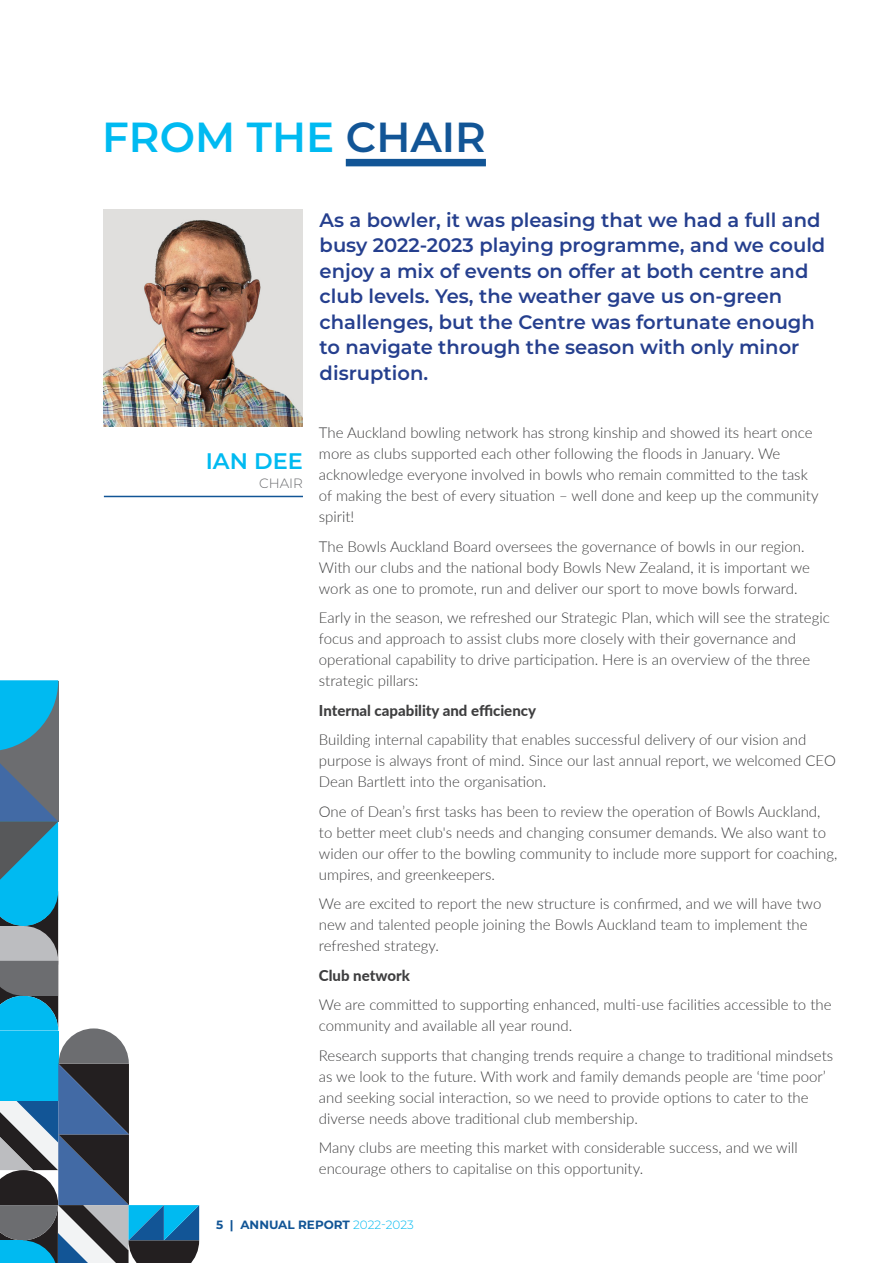
<style>
.page{position:relative;width:893px;height:1263px;background:#fff}
.page>*{position:absolute;margin:0;border:0;box-sizing:border-box;transform-origin:0 0}
.t1{font:600 42px "Montserrat";color:#00baf1}
.t2{font:600 22.5px "Montserrat";color:#00baf1}
.t3{font:600 19.5px/25.5px "Montserrat";color:#253f8e}
.New_body{font:300 15px/21px "Lato";color:#3e3e3f}
.New_body-2{font:800 15px "Lato";color:#3e3e3f}
.t4{font:300 13.5px "Montserrat";color:#6c6d70}
.t5{font:700 12px "Montserrat";color:#125596}
.s1{color:#125596}
.s2{font-weight:300;color:#00baf1}
</style>
<div class="page">
<img style="left:104px;top:210px;width:199px;height:216px">
<div style="left:346px;top:159px;width:140px;height:7px;background:#125596"></div>
<hr style="left:104px;top:496px;width:199px;height:1px;background:#125596">
<div style="left:0;top:681px;width:58px;height:140px;background:#6c6d70"></div>
<svg style="left:0;top:680px;width:58px;height:71px"></svg>
<svg style="left:0;top:763px;width:199px;height:500px"></svg>
<p class="t1" style="left:102px;top:107px;width:385px">FROM THE <span class="s1">CHAIR</span></p>
<p class="t3" style="left:320px;top:206px;width:507px">As a bowler, it was pleasing that we had a full and busy 2022-2023 playing programme, and we could enjoy a mix of events on offer at both centre and club levels. Yes, the weather gave us on-green challenges, but the Centre was fortunate enough to navigate through the season with only minor disruption.</p>
<p class="t2" style="left:206px;top:445px;width:99px">IAN DEE</p>
<p class="t4" style="left:259px;top:474px;width:45px">CHAIR</p>
<p class="New_body" style="left:319px;top:422px;width:501px">The Auckland bowling network has strong kinship and showed its heart once more as clubs supported each other following the floods in January. We acknowledge everyone involved in bowls who remain committed to the task of making the best of every situation – well done and keep up the community spirit!</p>
<p class="New_body" style="left:319px;top:535px;width:493px">The Bowls Auckland Board oversees the governance of bowls in our region.<br>With our clubs and the national body Bowls New Zealand, it is important we work as one to promote, run and deliver our sport to move bowls forward.</p>
<p class="New_body" style="left:319px;top:607px;width:512px">Early in the season, we refreshed our Strategic Plan, which will see the strategic focus and approach to assist clubs more closely with their governance and operational capability to drive participation. Here is an overview of the three strategic pillars:</p>
<p class="New_body-2" style="left:319px;top:699px;width:219px">Internal capability and efficiency</p>
<p class="New_body" style="left:319px;top:729px;width:518px">Building internal capability that enables successful delivery of our vision and purpose is always front of mind. Since our last annual report, we welcomed CEO<br>Dean Bartlett into the organisation.</p>
<p class="New_body" style="left:319px;top:800px;width:520px">One of Dean’s first tasks has been to review the operation of Bowls Auckland, to better meet club's needs and changing consumer demands. We also want to widen our offer to the bowling community to include more support for coaching, umpires, and greenkeepers.</p>
<p class="New_body" style="left:319px;top:893px;width:504px">We are excited to report the new structure is confirmed, and we will have two new and talented people joining the Bowls Auckland team to implement the refreshed strategy.</p>
<p class="New_body-2" style="left:319px;top:964px;width:92px">Club network</p>
<p class="New_body" style="left:319px;top:994px;width:514px">We are committed to supporting enhanced, multi-use facilities accessible to the community and available all year round.</p>
<p class="New_body" style="left:319px;top:1044px;width:516px">Research supports that changing trends require a change to traditional mindsets as we look to the future. With work and family demands people are ‘time poor’ and seeking social interaction, so we need to provide options to cater to the diverse needs above traditional club membership.</p>
<p class="New_body" style="left:319px;top:1137px;width:480px">Many clubs are meeting this market with considerable success, and we will encourage others to capitalise on this opportunity.</p>
<p class="t5" style="left:216px;top:1216px;width:199px">5 | ANNUAL REPORT <span class="s2">2022-2023</span></p>
</div>
